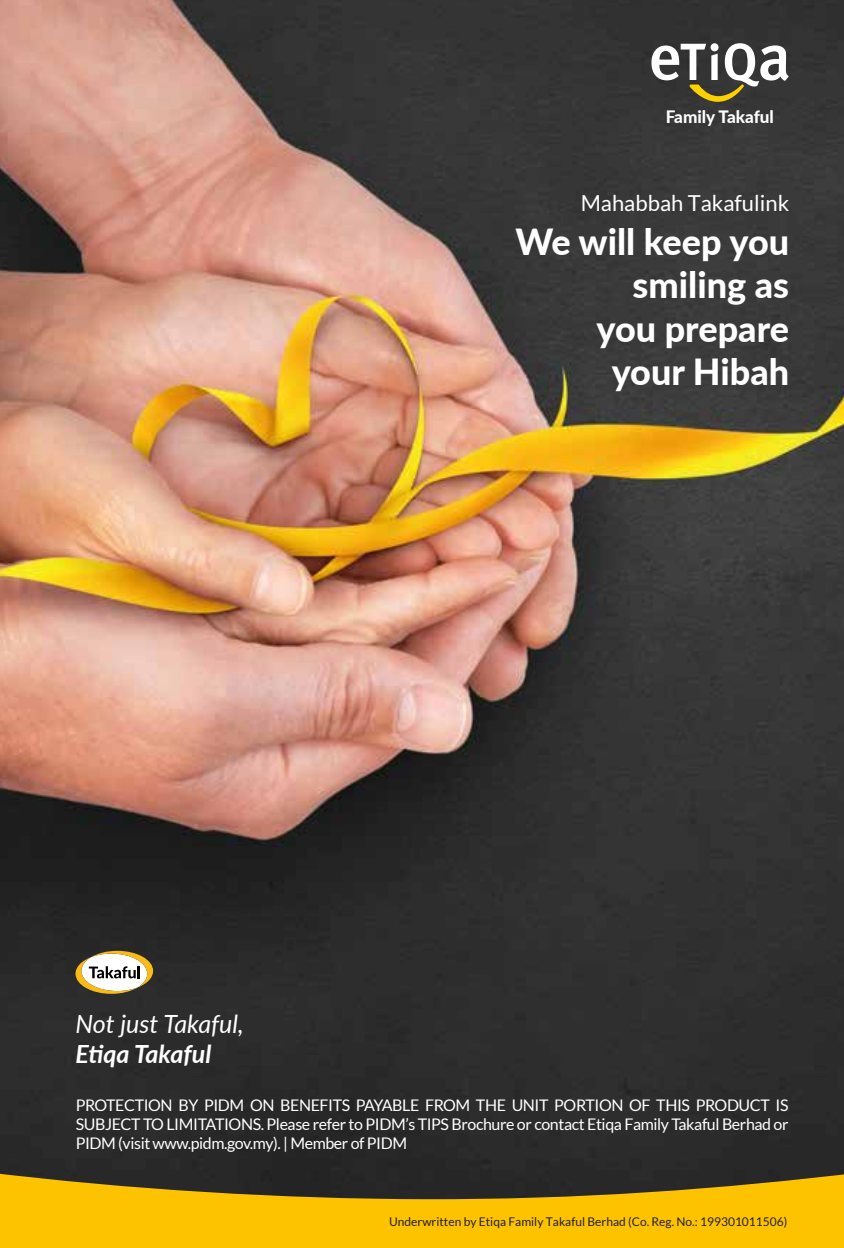
<style>
.page{position:relative;width:844px;height:1248px;background:#fff}
.page>*{position:absolute;margin:0;border:0;box-sizing:border-box;transform-origin:0 0}
.t1{font:800 36px/43.2px "Lato";color:#fff;text-align:right}
.t2{font:italic 25px "Lato";color:#fff}
.t3{font:italic 700 25px "Lato";color:#fff}
.t4{font:22px "Lato";color:#fff}
.t5{font:800 17.2px "Lato";color:#fff}
.t6{font:16px/19.2px "Lato";letter-spacing:-.025em;color:#fff;text-align:justify}
.t7{font:12px "Lato";color:#231f20}
</style>
<div class="page">
<img style="left:0;top:0;width:844px;height:1171px">
<svg style="left:651px;top:43px;width:138px;height:59px"></svg>
<div style="left:710px;top:43px;width:8px;height:8px;background:#fff;border-radius:50%"></div>
<svg style="left:0;top:1171px;width:844px;height:76px;background:#c59a0a"></svg>
<svg style="left:75px;top:950px;width:78px;height:43px"></svg>
<p class="t5" style="left:666px;top:104px;width:110px">Family Takaful</p>
<h3 class="t4" style="left:580px;top:191px;width:210px">Mahabbah Takafulink</h3>
<h2 class="t2" style="left:75px;top:1006px;width:170px">Not just Takaful,</h2>
<h2 class="t3" style="left:75px;top:1035px;width:137px">Etiqa Takaful</h2>
<h1 class="t1" style="left:515px;top:219px;width:275px">We will keep you smiling as<br>you prepare your Hibah</h1>
<p class="t6" style="left:76px;top:1095px;width:714px">PROTECTION BY PIDM ON BENEFITS PAYABLE FROM THE UNIT PORTION OF THIS PRODUCT IS SUBJECT TO LIMITATIONS. Please refer to PIDM’s TIPS Brochure or contact Etiqa Family Takaful Berhad or PIDM (visit www.pidm.gov.my). | Member of PIDM</p>
<p class="t7" style="left:389px;top:1214px;width:400px">Underwritten by Etiqa Family Takaful Berhad (Co. Reg. No.: 199301011506)</p>
</div>
